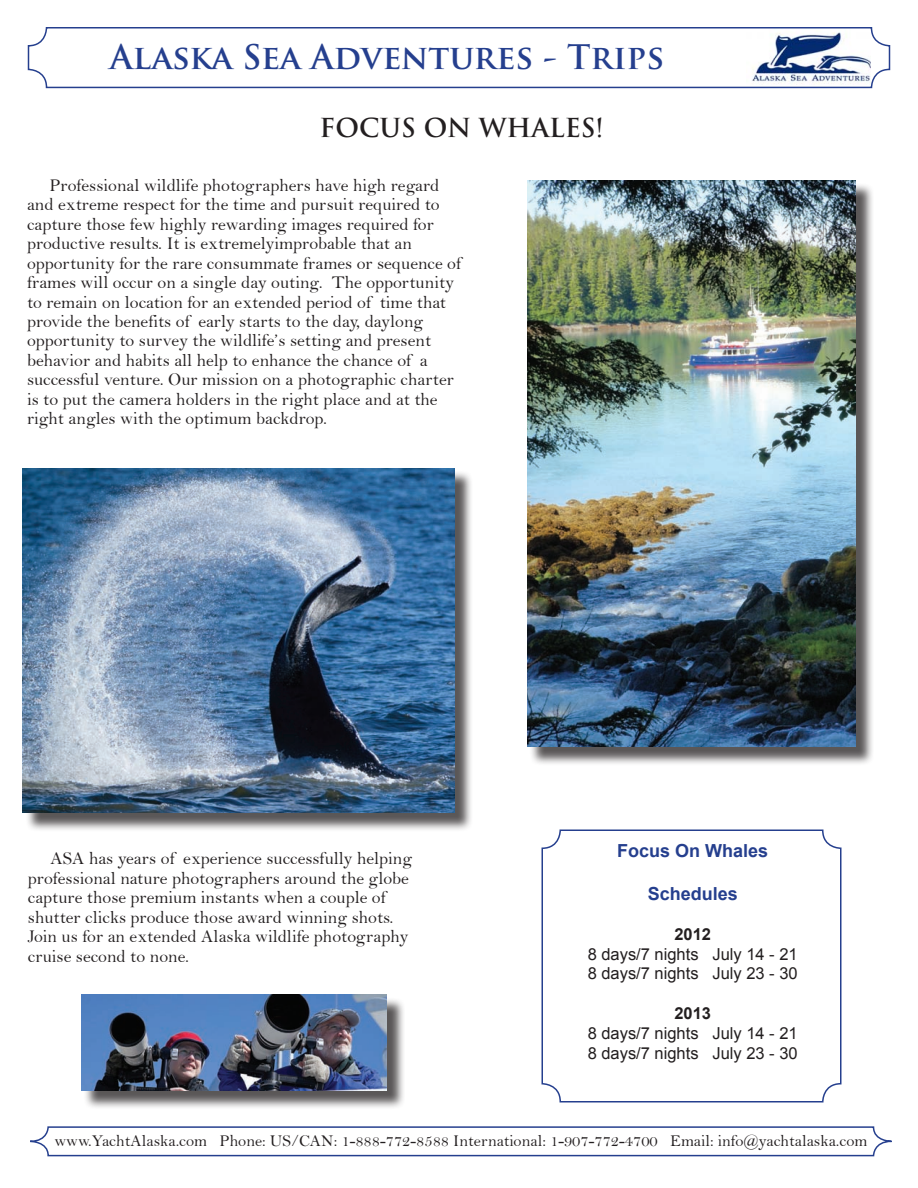
<style>
.page{position:relative;width:918px;height:1188px;background:#fff}
.page>*{position:absolute;margin:0;border:0;box-sizing:border-box;transform-origin:0 0}
.t1{font:700 33px "Trajan Pro";color:#253f8e}
.t2{font:700 25.5px "Trajan Pro";color:#231f20}
.t3{font:18px/19.5px "Bell";color:#231f20}
.t4{font:700 18px "Arial";color:#253f8e}
.t5{font:16.5px "Bell";color:#231f20}
.t6{font:16.5px/19.8px "Arial";color:#231f20;text-align:center}
.t7{font:700 16.5px "Arial";color:#231f20}
.s1{font-weight:700}
</style>
<div class="page">
<svg style="left:30px;top:1126px;width:862px;height:31px"></svg>
<img style="left:746px;top:32px;width:124px;height:57px">
<div style="left:28px;top:27px;width:862px;height:61px;border:2px solid #253f8e;border-radius:18px"></div>
<div style="left:542px;top:830px;width:300px;height:273px;border:2px solid #253f8e;border-radius:18px"></div>
<div style="left:529px;top:182px;width:346px;height:584px;background:#231f20;opacity:.75"></div>
<img style="left:527px;top:180px;width:329px;height:567px">
<div style="left:84px;top:997px;width:321px;height:112px;background:#231f20;opacity:.75"></div>
<img style="left:81px;top:995px;width:306px;height:95px">
<div style="left:25px;top:470px;width:448px;height:362px;background:#231f20;opacity:.75"></div>
<img style="left:23px;top:468px;width:431px;height:345px">
<p class="t1" style="left:110px;top:37px;width:556px">Alaska Sea Adventures - Trips</p>
<p class="t2" style="left:320px;top:111px;width:286px">FOCUS ON WHALES!</p>
<p class="t3" style="left:27px;top:175px;width:414px;text-indent:22px">Professional wildlife photographers have high regard and extreme respect for the time and pursuit required to capture those few highly rewarding images required for productive results. It is extremelyimprobable that an</p>
<p class="t3" style="left:27px;top:253px;width:436px">opportunity for the rare consummate frames or sequence of frames will occur on a single day outing. The opportunity to remain on location for an extended period of time that provide the benefits of early starts to the day, daylong</p>
<p class="t3" style="left:27px;top:331px;width:406px">opportunity to survey the wildlife’s setting and present</p>
<p class="t3" style="left:27px;top:350px;width:402px">behavior and habits all help to enhance the chance of a</p>
<p class="t3" style="left:27px;top:370px;width:428px">successful venture. Our mission on a photographic charter is to put the camera holders in the right place and at the right angles with the optimum backdrop.</p>
<p class="t3" style="left:50px;top:848px;width:363px">ASA has years of experience successfully helping</p>
<p class="t3" style="left:28px;top:868px;width:383px">professional nature photographers around the globe</p>
<p class="t3" style="left:28px;top:887px;width:359px">capture those premium instants when a couple of</p>
<p class="t3" style="left:28px;top:907px;width:367px">shutter clicks produce those award winning shots.</p>
<p class="t3" style="left:28px;top:926px;width:382px">Join us for an extended Alaska wildlife photography</p>
<p class="t3" style="left:28px;top:946px;width:163px">cruise second to none.</p>
<p class="t4" style="left:617px;top:839px;width:153px">Focus On Whales</p>
<p class="t4" style="left:648px;top:882px;width:92px">Schedules</p>
<p class="t7" style="left:674px;top:923px;width:38px">2012</p>
<p class="t6" style="left:588px;top:944px;width:212px">8 days/7 nights July 14 - 21</p>
<p class="t6" style="left:588px;top:964px;width:212px">8 days/7 nights July 23 - 30</p>
<p class="t6" style="left:588px;top:1004px;width:212px"><span class="s1">2013<br></span>8 days/7 nights July 14 - 21<br>8 days/7 nights July 23 - 30</p>
<p class="t5" style="left:54px;top:1131px;width:815px">www.YachtAlaska.com Phone: US/CAN: 1-888-772-8588 International: 1-907-772-4700 Email: info@yachtalaska.com</p>
</div>
